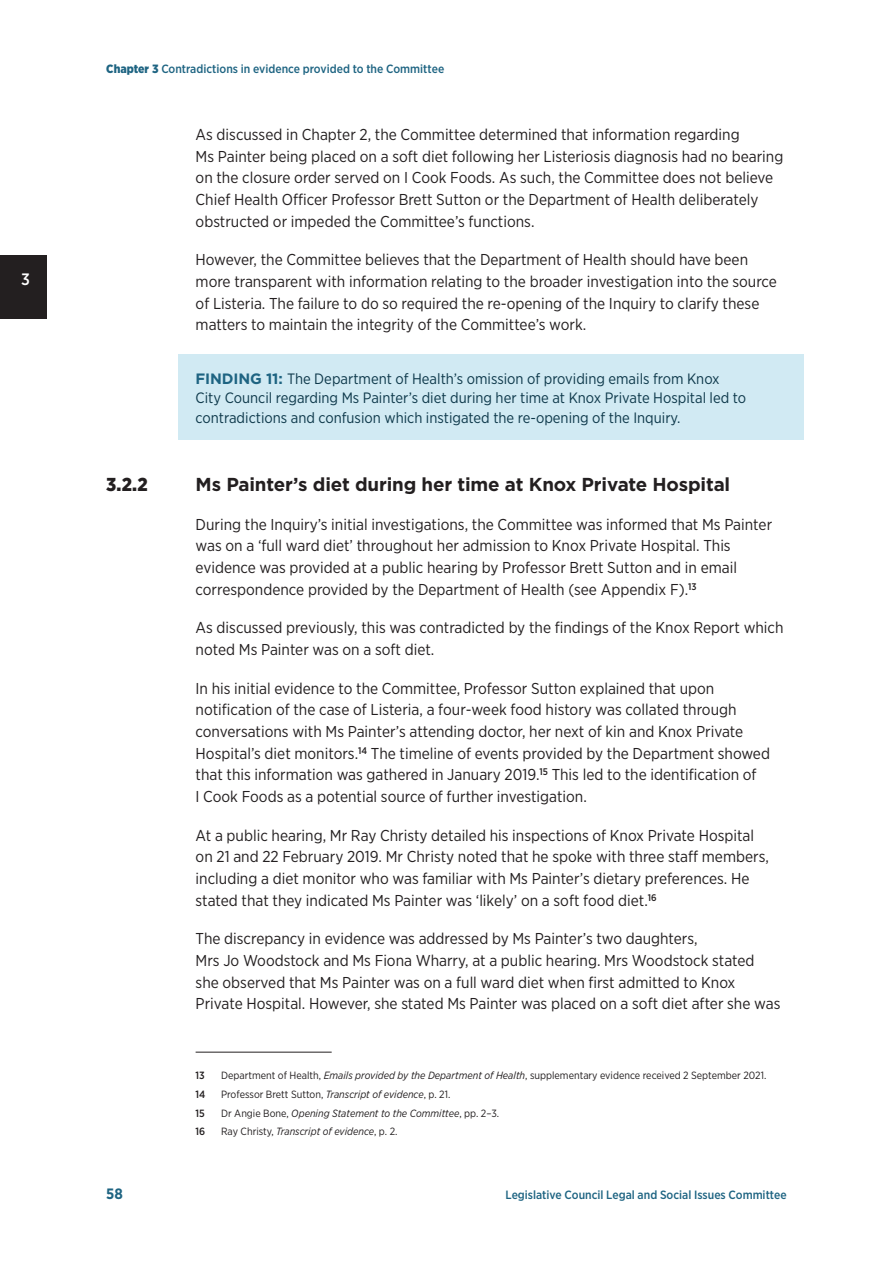
<style>
.page{position:relative;width:893px;height:1263px;background:#fff}
.page>*{position:absolute;margin:0;border:0;box-sizing:border-box;transform-origin:0 0}
.Heading_3{font:700 18.75px "Gotham";letter-spacing:-.01em;color:#231f20}
.Heading_3-2{font:900 18.75px "Gotham Narrow";color:#231f20}
.t1{font:500 16.5px "Gotham Narrow";color:#fff}
.Body{font:15.75px/21.6px "Gotham Narrow";color:#231f20}
.Finding{font:15px/19.5px "Gotham Narrow";color:#0e394b}
.t2{font:700 15px "Gotham Narrow";color:#1e6482}
.t3{font:500 12px "Gotham Narrow";color:#1e6482}
.Footnote{font:10.5px "Gotham Narrow";color:#231f20}
.Footnote-2{font:italic 10.5px "Gotham Narrow";color:#231f20}
.Footnote-3{font:500 10.5px "Gotham Narrow";color:#231f20}
.s1{font-weight:900}
.s2{font-family:"Gotham";font-weight:700;color:#1e6482}
.s3{font-style:italic}
.s4{font-style:normal}
</style>
<div class="page">
<div style="left:0;top:255px;width:47px;height:64px;background:#231f20"></div>
<div style="left:179px;top:355px;width:625px;height:85px;background:#d1eaf3"></div>
<hr style="left:196px;top:1052px;width:136px;height:1px;background:#231f20">
<p class="t1" style="left:21px;top:269px;width:10px">3</p>
<p class="t3" style="left:106px;top:62px;width:339px"><span class="s1">Chapter 3</span> Contradictions in evidence provided to the Committee</p>
<p class="Body" style="left:196px;top:124px;width:589px">As discussed in Chapter 2, the Committee determined that information regarding<br>Ms Painter being placed on a soft diet following her Listeriosis diagnosis had no bearing on the closure order served on I Cook Foods. As such, the Committee does not believe Chief Health Officer Professor Brett Sutton or the Department of Health deliberately obstructed or impeded the Committee’s functions.</p>
<p class="Body" style="left:196px;top:249px;width:583px">However, the Committee believes that the Department of Health should have been more transparent with information relating to the broader investigation into the source of Listeria. The failure to do so required the re‑opening of the Inquiry to clarify these matters to maintain the integrity of the Committee’s work.</p>
<p class="Finding" style="left:196px;top:369px;width:552px"><span class="s2">FINDING 11:</span> The Department of Health’s omission of providing emails from Knox<br>City Council regarding Ms Painter’s diet during her time at Knox Private Hospital led to contradictions and confusion which instigated the re‑opening of the Inquiry.</p>
<h3 class="Heading_3-2" style="left:106px;top:472px;width:43px">3.2.2</h3>
<h3 class="Heading_3" style="left:196px;top:472px;width:536px">Ms Painter’s diet during her time at Knox Private Hospital</h3>
<p class="Body" style="left:196px;top:513px;width:578px">During the Inquiry’s initial investigations, the Committee was informed that Ms Painter was on a ‘full ward diet’ throughout her admission to Knox Private Hospital. This evidence was provided at a public hearing by Professor Brett Sutton and in email correspondence provided by the Department of Health (see Appendix F).<sup>13</sup></p>
<p class="Body" style="left:196px;top:617px;width:589px">As discussed previously, this was contradicted by the findings of the Knox Report which noted Ms Painter was on a soft diet.</p>
<p class="Body" style="left:196px;top:677px;width:576px">In his initial evidence to the Committee, Professor Sutton explained that upon notification of the case of Listeria, a four‑week food history was collated through conversations with Ms Painter’s attending doctor, her next of kin and Knox Private Hospital’s diet monitors.<sup>14</sup> The timeline of events provided by the Department showed that this information was gathered in January 2019.<sup>15</sup> This led to the identification of<br>I Cook Foods as a potential source of further investigation.</p>
<p class="Body" style="left:196px;top:824px;width:575px">At a public hearing, Mr Ray Christy detailed his inspections of Knox Private Hospital on 21 and 22 February 2019. Mr Christy noted that he spoke with three staff members, including a diet monitor who was familiar with Ms Painter’s dietary preferences. He stated that they indicated Ms Painter was ‘likely’ on a soft food diet.<sup>16</sup></p>
<p class="Body" style="left:196px;top:928px;width:586px">The discrepancy in evidence was addressed by Ms Painter’s two daughters,<br>Mrs Jo Woodstock and Ms Fiona Wharry, at a public hearing. Mrs Woodstock stated she observed that Ms Painter was on a full ward diet when first admitted to Knox Private Hospital. However, she stated Ms Painter was placed on a soft diet after she was</p>
<p class="Footnote-3" style="left:196px;top:1069px;width:11px">13</p>
<p class="Footnote" style="left:221px;top:1069px;width:547px">Department of Health, <span class="s3">Emails provided by the Department of Health</span>, supplementary evidence received 2 September 2021.</p>
<p class="Footnote-3" style="left:196px;top:1088px;width:11px">14</p>
<p class="Footnote" style="left:221px;top:1088px;width:231px">Professor Brett Sutton, <span class="s3">Transcript of evidence</span>, p. 21.</p>
<p class="Footnote-3" style="left:196px;top:1106px;width:11px">15</p>
<p class="Footnote-2" style="left:221px;top:1106px;width:280px"><span class="s4">Dr Angie Bone,</span> Opening Statement to the Committee<span class="s4">, pp. 2–3.</span></p>
<p class="Footnote-3" style="left:196px;top:1125px;width:11px">16</p>
<p class="Footnote-2" style="left:221px;top:1125px;width:178px"><span class="s4">Ray Christy,</span> Transcript of evidence<span class="s4">, p. 2.</span></p>
<p class="t2" style="left:106px;top:1184px;width:18px">58</p>
<p class="t3" style="left:505px;top:1187px;width:283px">Legislative Council Legal and Social Issues Committee</p>
</div>
